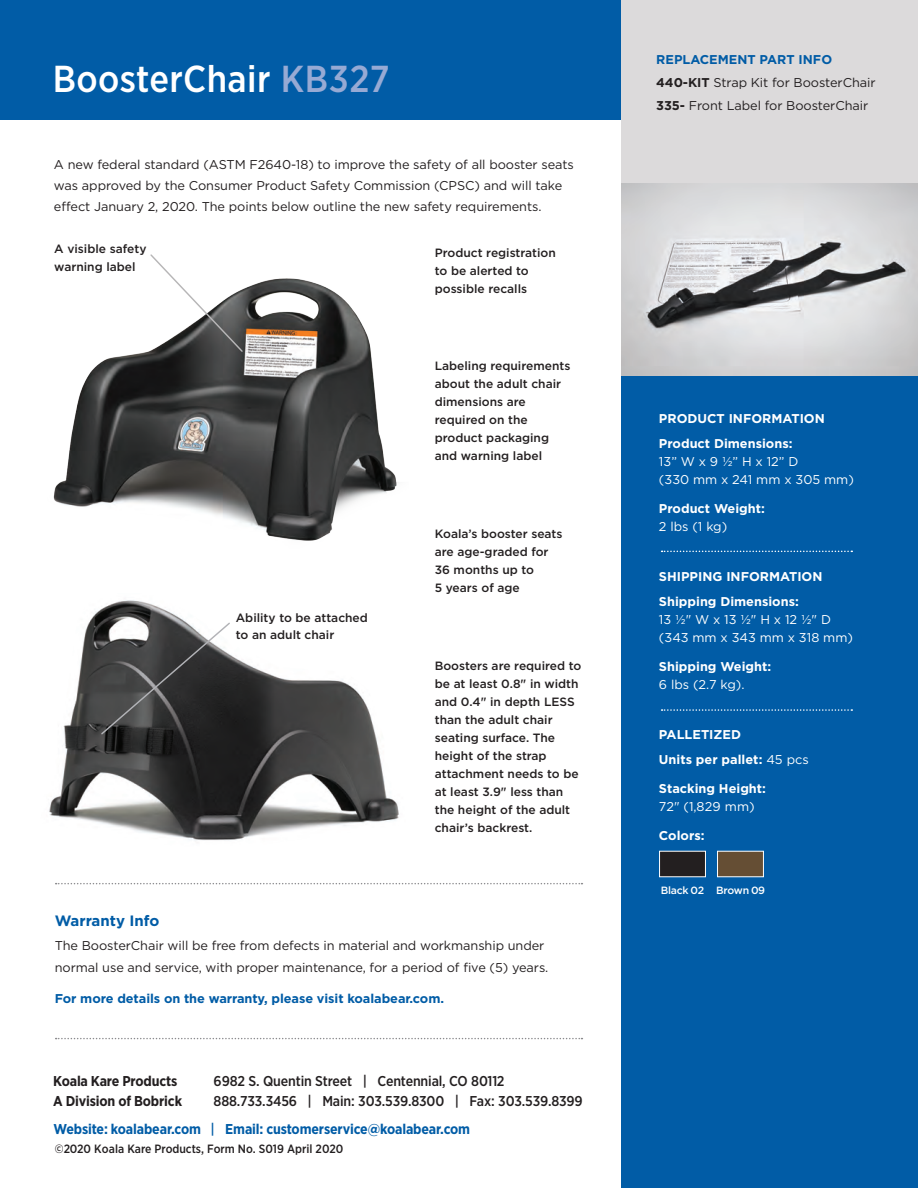
<style>
.page{position:relative;width:918px;height:1188px;background:#fff}
.page>*{position:absolute;margin:0;border:0;box-sizing:border-box;transform-origin:0 0}
.t1{font:500 37.5px "Gotham Narrow";letter-spacing:.01em;color:#fff}
.t2{font:700 15px "Gotham";color:#015ca6}
.t3{font:500 14.25px "Gotham Narrow";letter-spacing:-.01em;color:#231f20}
.t4{font:700 14.25px "Gotham Narrow";letter-spacing:-.01em;color:#015ca6}
.t5{font:700 14.25px "Gotham Narrow";letter-spacing:-.01em;color:#231f20}
.t6{font:12.75px/21px "Gotham";letter-spacing:-.005em;color:#231f20}
.t7{font:700 12.75px/18px "Gotham";color:#fff}
.t8{font:12.75px/18px "Gotham";color:#fff}
.t9{font:700 12.75px "Gotham";letter-spacing:-.005em;color:#015ca6}
.t10{font:500 12px/18px "Gotham";color:#231f20}
.t11{font:500 12px "Gotham Narrow";color:#231f20}
.t12{font:500 10.5px "Gotham";letter-spacing:-.03em;color:#fff}
.s1{color:#97aad4}
.s2{font-weight:500}
.s3{font-weight:700}
.s4{font-weight:400}
</style>
<div class="page">
<img style="left:49px;top:600px;width:350px;height:241px">
<img style="left:53px;top:278px;width:344px;height:263px">
<div style="left:621px;top:375px;width:297px;height:813px;background:#015ca6"></div>
<div style="left:621px;top:0;width:297px;height:184px;background:#dcdadb"></div>
<div style="left:0;top:0;width:621px;height:119px;background:#015ca6"></div>
<svg style="left:56px;top:1038px;width:526px;height:1px"></svg>
<svg style="left:56px;top:883px;width:526px;height:1px"></svg>
<svg style="left:100px;top:621px;width:131px;height:115px;background:#4f4f50"></svg>
<svg style="left:149px;top:254px;width:95px;height:99px"></svg>
<div style="left:660px;top:851px;width:45px;height:26px;background:#231f20"></div>
<div style="left:659px;top:851px;width:47px;height:26px;border:1px solid #fff"></div>
<div style="left:717px;top:851px;width:47px;height:26px;background:#654e34;border:1px solid #fff"></div>
<img style="left:621px;top:184px;width:297px;height:191px">
<svg style="left:717px;top:302px;width:109px;height:23px;background:#d1d2d4"></svg>
<svg style="left:727px;top:266px;width:88px;height:22px;background:#838385"></svg>
<svg style="left:739px;top:228px;width:63px;height:23px"></svg>
<svg style="left:662px;top:551px;width:190px;height:1px"></svg>
<svg style="left:662px;top:709px;width:190px;height:2px"></svg>
<p class="t1" style="left:53px;top:55px;width:338px">BoosterChair <span class="s1">KB327</span></p>
<p class="t6" style="left:54px;top:154px;width:522px">A new federal standard (ASTM F2640-18) to improve the safety of all booster seats was approved by the Consumer Product Safety Commission (CPSC) and will take effect January 2, 2020. The points below outline the new safety requirements.</p>
<p class="t10" style="left:54px;top:240px;width:94px">A visible safety warning label</p>
<p class="t10" style="left:435px;top:243px;width:123px">Product registration to be alerted to possible recalls</p>
<p class="t10" style="left:435px;top:357px;width:137px">Labeling requirements about the adult chair dimensions are required on the product packaging and warning label</p>
<p class="t10" style="left:236px;top:609px;width:134px;line-height:16.5px">Ability to be attached to an adult chair</p>
<p class="t10" style="left:435px;top:525px;width:129px">Koala’s booster seats are age-graded for<br>36 months up to<br>5 years of age</p>
<p class="t10" style="left:435px;top:657px;width:148px">Boosters are required to be at least 0.8" in width and 0.4" in depth LESS than the adult chair seating surface. The height of the strap attachment needs to be at least 3.9" less than the height of the adult chair’s backrest.</p>
<p class="t2" style="left:55px;top:910px;width:106px">Warranty Info</p>
<p class="t6" style="left:55px;top:935px;width:495px;line-height:21.8px">The BoosterChair will be free from defects in material and workmanship under normal use and service, with proper maintenance, for a period of five (5) years.</p>
<p class="t9" style="left:55px;top:990px;width:391px">For more details on the warranty, please visit koalabear.com.</p>
<p class="t5" style="left:53px;top:1072px;width:126px">Koala Kare Products</p>
<p class="t3" style="left:214px;top:1072px;width:292px">6982 S. Quentin Street | Centennial, CO 80112</p>
<p class="t5" style="left:53px;top:1092px;width:130px">A Division of Bobrick</p>
<p class="t3" style="left:214px;top:1092px;width:371px">888.733.3456 | Main: 303.539.8300 | Fax: 303.539.8399</p>
<p class="t4" style="left:53px;top:1120px;width:418px">Website: koalabear.com <span class="s2">|</span> Email: customerservice@koalabear.com</p>
<p class="t11" style="left:55px;top:1141px;width:290px">©2020 Koala Kare Products, Form No. S019 April 2020</p>
<p class="t9" style="left:656px;top:51px;width:177px">REPLACEMENT PART INFO</p>
<p class="t6" style="left:656px;top:72px;width:221px"><span class="s3">440-KIT</span> Strap Kit for BoosterChair</p>
<p class="t6" style="left:656px;top:95px;width:214px"><span class="s3">335-</span> Front Label for BoosterChair</p>
<p class="t7" style="left:659px;top:410px;width:167px">PRODUCT INFORMATION</p>
<p class="t8" style="left:659px;top:434px;width:196px"><span class="s3">Product Dimensions:<br></span>13” W x 9 1/2” H x 12” D<br>(330 mm x 241 mm x 305 mm)</p>
<p class="t7" style="left:659px;top:499px;width:107px">Product Weight:<br><span class="s4">2 lbs (1 kg)</span></p>
<p class="t7" style="left:659px;top:568px;width:165px">SHIPPING INFORMATION</p>
<p class="t8" style="left:659px;top:592px;width:196px"><span class="s3">Shipping Dimensions:<br></span>13 1/2" W x 13 1/2" H x 12 1/2" D (343 mm x 343 mm x 318 mm)</p>
<p class="t7" style="left:659px;top:657px;width:114px">Shipping Weight:<br><span class="s4">6 lbs (2.7 kg).</span></p>
<p class="t7" style="left:659px;top:726px;width:84px">PALLETIZED</p>
<p class="t7" style="left:659px;top:750px;width:151px">Units per pallet: <span class="s4">45 pcs</span></p>
<p class="t7" style="left:659px;top:779px;width:108px">Stacking Height:<br><span class="s4">72" (1,829 mm)</span></p>
<p class="t7" style="left:659px;top:826px;width:47px">Colors:</p>
<p class="t12" style="left:661px;top:883px;width:45px">Black 02</p>
<p class="t12" style="left:716px;top:883px;width:50px">Brown 09</p>
</div>
